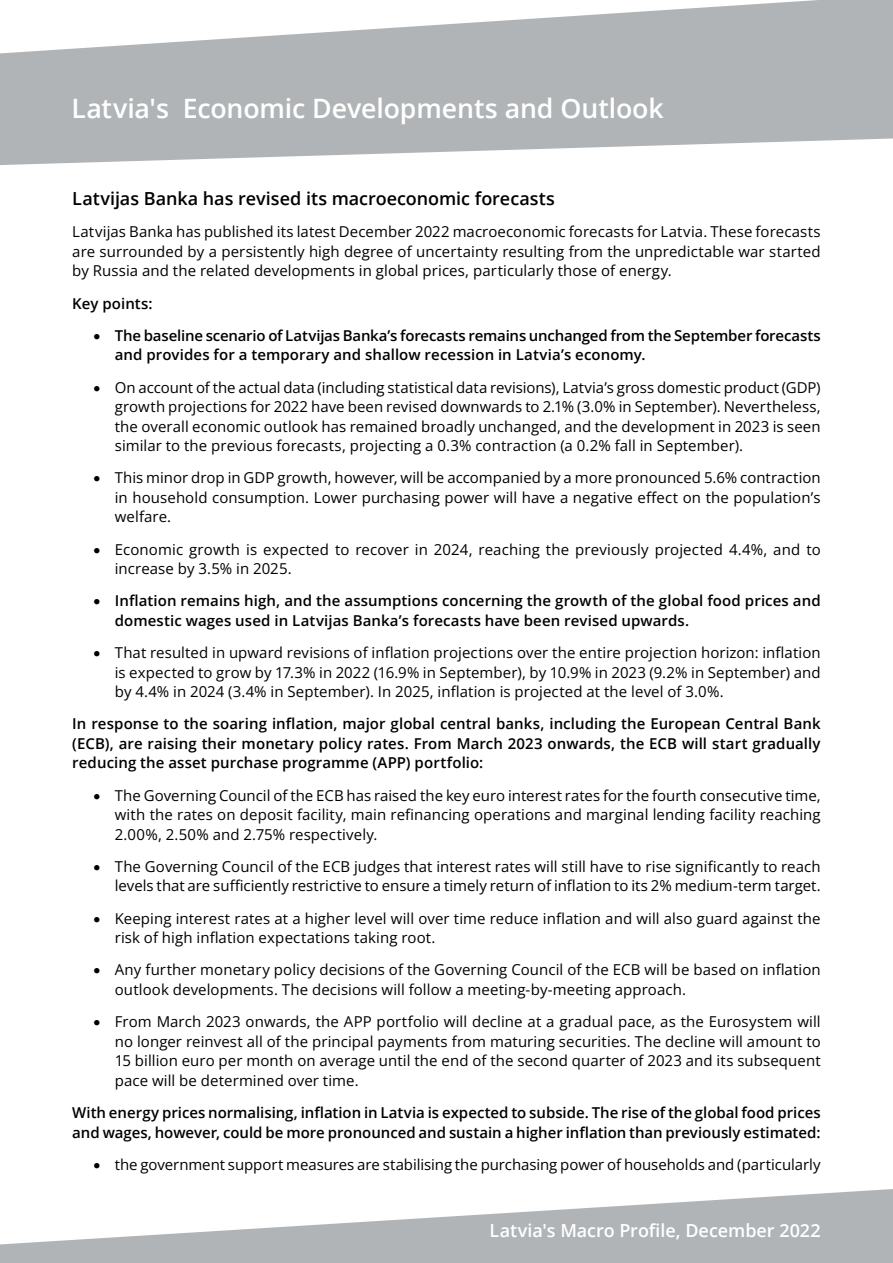
<style>
.page{position:relative;width:893px;height:1263px;background:#fff}
.page>*{position:absolute;margin:0;border:0;box-sizing:border-box;transform-origin:0 0}
.t1{font:600 26.7px "Open Sans";letter-spacing:-.005em;color:#fff}
.t2{font:600 18px "Open Sans";color:#000}
.t3{font:600 18px "Open Sans";color:#fff}
.t4{font:15px/19.5px "Open Sans";letter-spacing:.005em;color:#000;text-align:justify}
.t5{font:600 15px/19.5px "Open Sans";color:#000;text-align:justify}
.t6{font:600 15px/19.5px "Open Sans";letter-spacing:.005em;color:#000}
</style>
<div class="page">
<svg style="left:0;top:0;width:893px;height:165px;fill:#b1b4b6"></svg>
<svg style="left:0;top:1189px;width:893px;height:74px;fill:#b1b4b6"></svg>
<h1 class="t1" style="left:71px;top:90px;width:594px">Latvia's Economic Developments and Outlook</h1>
<p class="t2" style="left:72px;top:186px;width:484px">Latvijas Banka has revised its macroeconomic forecasts</p>
<p class="t4" style="left:72px;top:222px;width:750px">Latvijas Banka has published its latest December 2022 macroeconomic forecasts for Latvia. These forecasts are surrounded by a persistently high degree of uncertainty resulting from the unpredictable war started by Russia and the related developments in global prices, particularly those of energy.</p>
<p class="t5" style="left:72px;top:293px;width:82px">Key points:</p>
<p class="t6" style="left:115px;top:325px;width:707px;text-indent:-21px">• The baseline scenario of Latvijas Banka’s forecasts remains unchanged from the September forecasts and provides for a temporary and shallow recession in Latvia’s economy.</p>
<p class="t4" style="left:115px;top:377px;width:707px;text-indent:-21px">• On account of the actual data (including statistical data revisions), Latvia’s gross domestic product (GDP) growth projections for 2022 have been revised downwards to 2.1% (3.0% in September). Nevertheless, the overall economic outlook has remained broadly unchanged, and the development in 2023 is seen similar to the previous forecasts, projecting a 0.3% contraction (a 0.2% fall in September).</p>
<p class="t4" style="left:115px;top:468px;width:707px;text-indent:-21px">• This minor drop in GDP growth, however, will be accompanied by a more pronounced 5.6% contraction in household consumption. Lower purchasing power will have a negative effect on the population’s welfare.</p>
<p class="t4" style="left:115px;top:539px;width:707px;text-indent:-21px">• Economic growth is expected to recover in 2024, reaching the previously projected 4.4%, and to increase by 3.5% in 2025.</p>
<p class="t6" style="left:115px;top:591px;width:707px;text-indent:-21px">• Inflation remains high, and the assumptions concerning the growth of the global food prices and domestic wages used in Latvijas Banka’s forecasts have been revised upwards.</p>
<p class="t4" style="left:115px;top:643px;width:707px;text-indent:-21px">• That resulted in upward revisions of inflation projections over the entire projection horizon: inflation is expected to grow by 17.3% in 2022 (16.9% in September), by 10.9% in 2023 (9.2% in September) and by 4.4% in 2024 (3.4% in September). In 2025, inflation is projected at the level of 3.0%.</p>
<p class="t5" style="left:72px;top:714px;width:750px">In response to the soaring inflation, major global central banks, including the European Central Bank (ECB), are raising their monetary policy rates. From March 2023 onwards, the ECB will start gradually reducing the asset purchase programme (APP) portfolio:</p>
<p class="t4" style="left:115px;top:785px;width:707px;text-indent:-21px">• The Governing Council of the ECB has raised the key euro interest rates for the fourth consecutive time, with the rates on deposit facility, main refinancing operations and marginal lending facility reaching 2.00%, 2.50% and 2.75% respectively.</p>
<p class="t4" style="left:94px;top:856px;width:729px;text-align:right">• The Governing Council of the ECB judges that interest rates will still have to rise significantly to reach levels that are sufficiently restrictive to ensure a timely return of inflation to its 2% medium-term target.</p>
<p class="t4" style="left:115px;top:908px;width:707px;text-indent:-21px">• Keeping interest rates at a higher level will over time reduce inflation and will also guard against the risk of high inflation expectations taking root.</p>
<p class="t4" style="left:115px;top:960px;width:707px;text-indent:-21px">• Any further monetary policy decisions of the Governing Council of the ECB will be based on inflation outlook developments. The decisions will follow a meeting-by-meeting approach.</p>
<p class="t4" style="left:115px;top:1012px;width:707px;text-indent:-21px">• From March 2023 onwards, the APP portfolio will decline at a gradual pace, as the Eurosystem will no longer reinvest all of the principal payments from maturing securities. The decline will amount to 15 billion euro per month on average until the end of the second quarter of 2023 and its subsequent pace will be determined over time.</p>
<p class="t5" style="left:72px;top:1102px;width:750px">With energy prices normalising, inflation in Latvia is expected to subside. The rise of the global food prices and wages, however, could be more pronounced and sustain a higher inflation than previously estimated:</p>
<p class="t4" style="left:94px;top:1154px;width:729px">• the government support measures are stabilising the purchasing power of households and (particularly</p>
<p class="t3" style="left:490px;top:1218px;width:333px">Latvia's Macro Profile, December 2022</p>
</div>
